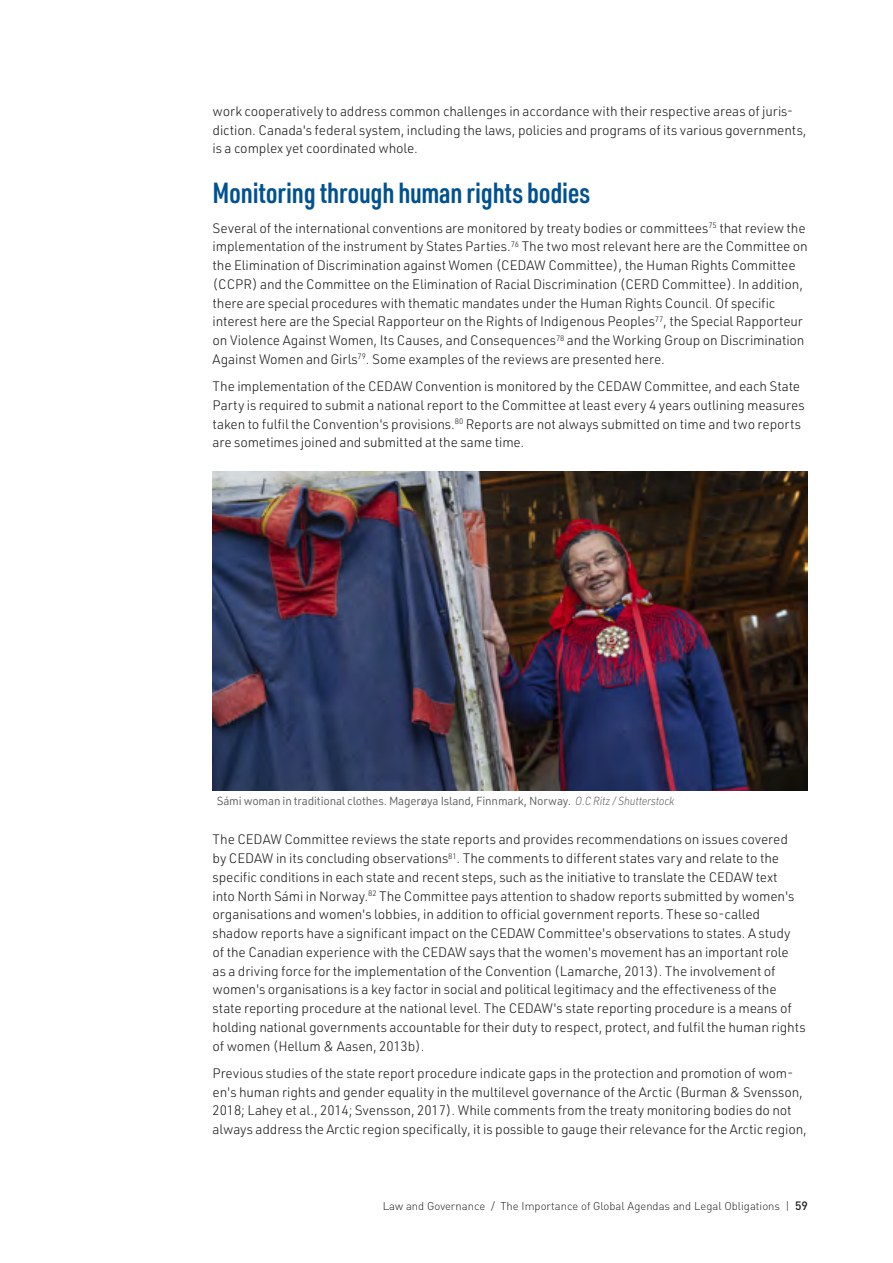
<style>
.page{position:relative;width:893px;height:1263px;background:#fff}
.page>*{position:absolute;margin:0;border:0;box-sizing:border-box;transform-origin:0 0}
.t1{font:600 28.5px "URWDIN Cond";letter-spacing:-.01em;color:#005190}
.t2{font:300 13.5px/18.8px "URWDIN";letter-spacing:-.01em;color:#1d1e1f}
.t3{font:11.55px "URWDIN";letter-spacing:-.015em;color:#636464}
.t4{font:300 11.25px "DIN Pro";color:#1d1e1f}
.s1{font-weight:300;font-style:italic}
.s2{font-weight:500;font-size:12px}
</style>
<div class="page">
<img style="left:213px;top:472px;width:595px;height:318px">
<p class="t2" style="left:213px;top:101px;width:596px">work cooperatively to address common challenges in accordance with their respective areas of juris&shy;diction. Canada's federal system, including the laws, policies and programs of its various governments, is a complex yet coordinated whole.</p>
<h1 class="t1" style="left:213px;top:174px;width:379px">Monitoring through human rights bodies</h1>
<p class="t2" style="left:213px;top:218px;width:597px">Several of the international conventions are monitored by treaty bodies or committees<sup>75</sup> that review the implementation of the instrument by States Parties.<sup>76</sup> The two most relevant here are the Committee on the Elimination of Discrimination against Women (CEDAW Committee), the Human Rights Committee (CCPR) and the Committee on the Elimination of Racial Discrimination (CERD Committee). In addition, there are special procedures with thematic mandates under the Human Rights Council. Of specific interest here are the Special Rapporteur on the Rights of Indigenous Peoples<sup>77</sup>, the Special Rapporteur on Violence Against Women, Its Causes, and Consequences<sup>78</sup> and the Working Group on Discrimination Against Women and Girls<sup>79</sup>. Some examples of the reviews are presented here.</p>
<p class="t2" style="left:213px;top:377px;width:594px">The implementation of the CEDAW Convention is monitored by the CEDAW Committee, and each State Party is required to submit a national report to the Committee at least every 4 years outlining measures taken to fulfil the Convention's provisions.<sup>80</sup> Reports are not always submitted on time and two reports are sometimes joined and submitted at the same time.</p>
<p class="t3" style="left:217px;top:794px;width:459px">Sámi woman in traditional clothes. Magerøya Island, Finnmark, Norway. <span class="s1">O.C Ritz / Shutterstock</span></p>
<p class="t2" style="left:213px;top:830px;width:595px">The CEDAW Committee reviews the state reports and provides recommendations on issues covered<br>by CEDAW in its concluding observations<sup>81</sup>. The comments to different states vary and relate to the specific conditions in each state and recent steps, such as the initiative to translate the CEDAW text<br>into North Sámi in Norway.<sup>82</sup> The Committee pays attention to shadow reports submitted by women's organisations and women's lobbies, in addition to official government reports. These so-called shadow reports have a significant impact on the CEDAW Committee's observations to states. A study of the Canadian experience with the CEDAW says that the women's movement has an important role<br>as a driving force for the implementation of the Convention (Lamarche, 2013). The involvement of women's organisations is a key factor in social and political legitimacy and the effectiveness of the state reporting procedure at the national level. The CEDAW's state reporting procedure is a means of holding national governments accountable for their duty to respect, protect, and fulfil the human rights of women (Hellum &amp; Aasen, 2013b).</p>
<p class="t2" style="left:213px;top:1063px;width:596px">Previous studies of the state report procedure indicate gaps in the protection and promotion of wom&shy;en's human rights and gender equality in the multilevel governance of the Arctic (Burman &amp; Svensson, 2018; Lahey et al., 2014; Svensson, 2017). While comments from the treaty monitoring bodies do not always address the Arctic region specifically, it is possible to gauge their relevance for the Arctic region,</p>
<p class="t4" style="left:383px;top:1198px;width:427px">Law and Governance / The Importance of Global Agendas and Legal Obligations | <span class="s2">59</span></p>
</div>
